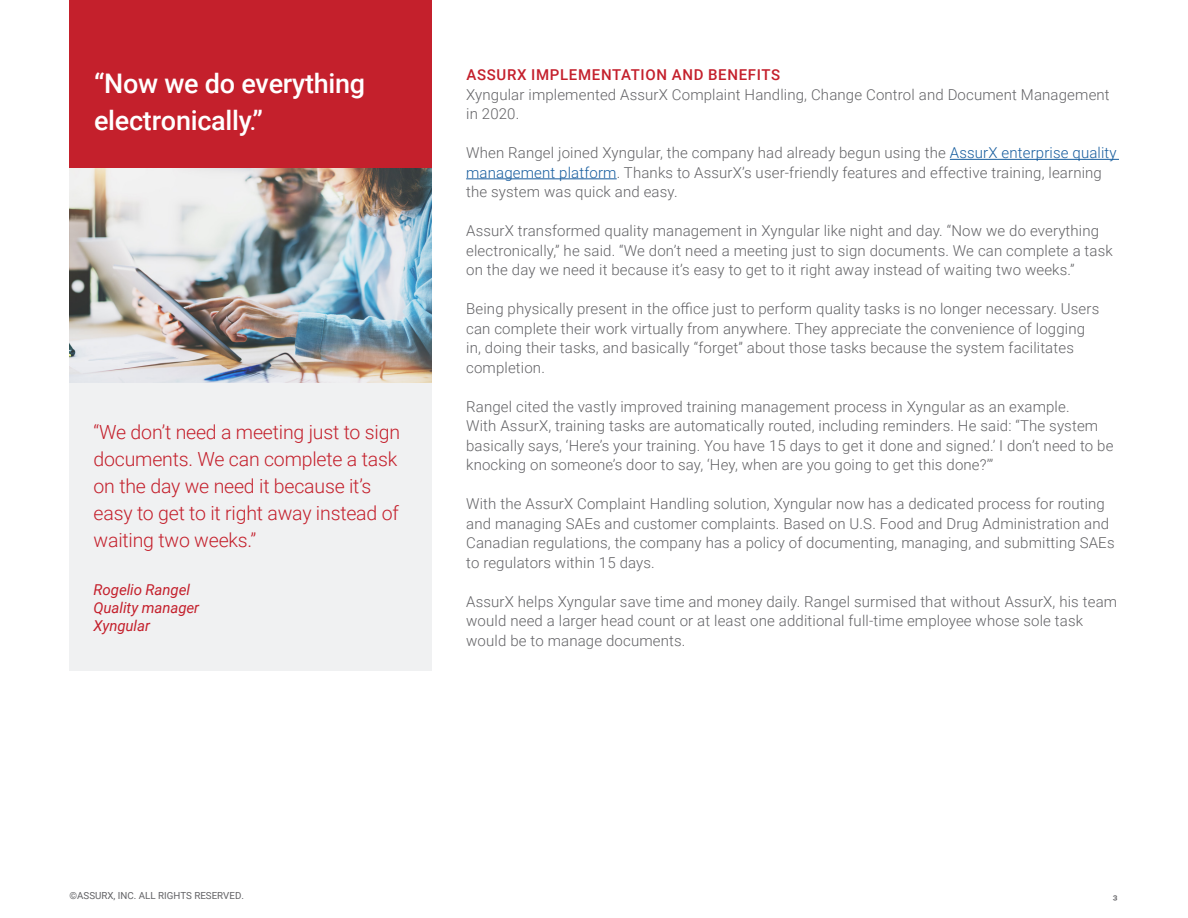
<style>
.page{position:relative;width:1188px;height:918px;background:#fff}
.page>*{position:absolute;margin:0;border:0;box-sizing:border-box;transform-origin:0 0}
.t1{font:500 27px/36.6px "Roboto";letter-spacing:-.01em;color:#fff}
.t2{font:300 19.5px/27px "Roboto";letter-spacing:-.01em;color:#c4202c}
.copy{font:300 15px/19.5px "Roboto";letter-spacing:.01em;color:#636366}
.t3{font:italic 15px "Roboto";letter-spacing:-.005em;color:#c4202c}
.t4{font:500 15px "Roboto";letter-spacing:.045em;color:#c4202c}
.Sidebar_Title_Text{font:13.5px "Roboto";color:#636366}
.Sidebar_Title_Text-2{font:9.75px "Roboto";color:#636366}
.s1{font-weight:400}
.s2{color:#175d9e}
</style>
<div class="page">
<div style="left:69px;top:324px;width:363px;height:346px;background:#f0f1f2"></div>
<hr style="left:950px;top:159px;width:169px;height:1px;background:#175d9e">
<hr style="left:466px;top:178px;width:151px;height:1px;background:#175d9e">
<div style="left:69px;top:0;width:363px;height:176px;background:#c4202c"></div>
<img style="left:69px;top:168px;width:363px;height:215px">
<p class="t1" style="left:94px;top:64px;width:273px">“Now we do everything electronically<span class="s1">.</span>”</p>
<p class="t2" style="left:94px;top:417px;width:308px">“We don’t need a meeting just to sign documents. We can complete a task on the day we need it because it’s easy to get to it right away instead of waiting two weeks.”</p>
<p class="t3" style="left:94px;top:579px;width:98px">Rogelio Rangel</p>
<p class="t3" style="left:94px;top:597px;width:107px">Quality manager</p>
<p class="t3" style="left:94px;top:615px;width:58px">Xyngular</p>
<p class="t4" style="left:466px;top:64px;width:315px">ASSURX IMPLEMENTATION AND BENEFITS</p>
<p class="copy" style="left:466px;top:84px;width:645px">Xyngular implemented AssurX Complaint Handling, Change Control and Document Management in 2020.</p>
<p class="copy" style="left:466px;top:143px;width:652px">When Rangel joined Xyngular, the company had already begun using the <span class="s2">AssurX enterprise quality management platform</span>. Thanks to AssurX’s user-friendly features and effective training, learning the system was quick and easy.</p>
<p class="copy" style="left:466px;top:221px;width:648px">AssurX transformed quality management in Xyngular like night and day. “Now we do everything electronically,” he said. “We don’t need a meeting just to sign documents. We can complete a task on the day we need it because it’s easy to get to it right away instead of waiting two weeks.”</p>
<p class="copy" style="left:466px;top:299px;width:635px">Being physically present in the office just to perform quality tasks is no longer necessary. Users can complete their work virtually from anywhere. They appreciate the convenience of logging in, doing their tasks, and basically “forget” about those tasks because the system facilitates completion.</p>
<p class="copy" style="left:466px;top:396px;width:649px">Rangel cited the vastly improved training management process in Xyngular as an example.<br>With AssurX, training tasks are automatically routed, including reminders. He said: “The system basically says, ‘Here’s your training. You have 15 days to get it done and signed.’ I don’t need to be knocking on someone’s door to say, ‘Hey, when are you going to get this done?’”</p>
<p class="copy" style="left:466px;top:494px;width:650px">With the AssurX Complaint Handling solution, Xyngular now has a dedicated process for routing and managing SAEs and customer complaints. Based on U.S. Food and Drug Administration and Canadian regulations, the company has a policy of documenting, managing, and submitting SAEs to regulators within 15 days.</p>
<p class="copy" style="left:466px;top:591px;width:652px">AssurX helps Xyngular save time and money daily. Rangel surmised that without AssurX, his team would need a larger head count or at least one additional full-time employee whose sole task would be to manage documents.</p>
<p class="Sidebar_Title_Text-2" style="left:70px;top:888px;width:176px">©ASSURX, INC. ALL RIGHTS RESERVED.</p>
<p class="Sidebar_Title_Text" style="left:1113px;top:890px;width:6px">3</p>
</div>
